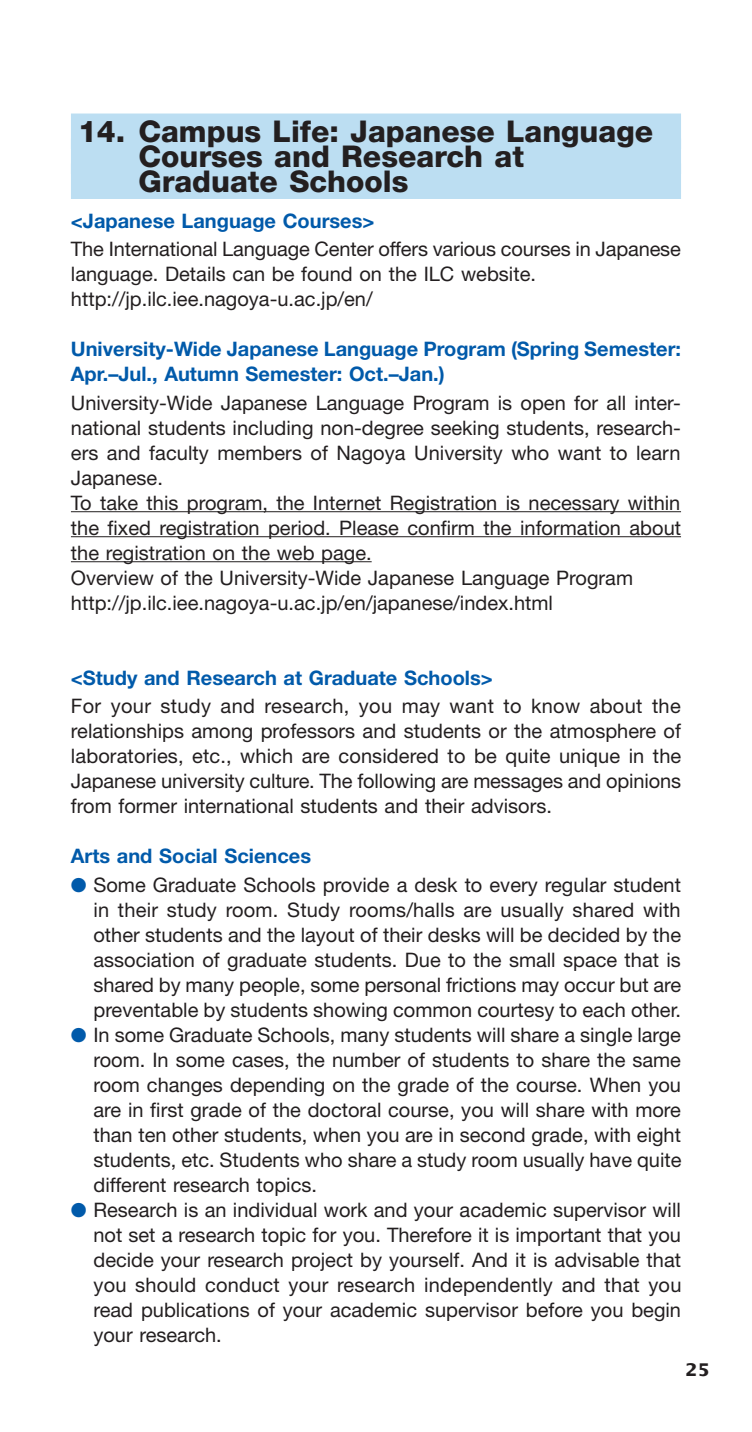
<style>
.page{position:relative;width:752px;height:1432px;background:#fff}
.page>*{position:absolute;margin:0;border:0;box-sizing:border-box;transform-origin:0 0}
.t1{font:800 30px/25px "Helvetica Neue LT Std";color:#231f20}
.t2{font:20px/25px "Helvetica Neue LT Std";color:#231f20;text-align:justify}
.t3{font:700 20px/25px "Helvetica Neue LT Std";color:#015aaa}
.t4{font:700 17.5px "Lucida Sans Std";color:#231f20}
.s1{color:#015aaa}
</style>
<div class="page">
<div style="left:71px;top:113px;width:609px;height:36px;background:#bcdef2"></div>
<div style="left:71px;top:138px;width:609px;height:36px;background:#bcdef2"></div>
<div style="left:71px;top:163px;width:609px;height:36px;background:#bcdef2"></div>
<hr style="left:71px;top:511px;width:609px;height:1px;background:#231f20">
<hr style="left:71px;top:536px;width:609px;height:1px;background:#231f20">
<hr style="left:71px;top:561px;width:300px;height:1px;background:#231f20">
<h1 class="t1" style="left:138px;top:119px;width:516px;text-indent:-60px">14. Campus Life: Japanese Language<br>Courses and Research at<br>Graduate Schools</h1>
<p class="t3" style="left:71px;top:207px;width:305px">&lt;Japanese Language Courses&gt;</p>
<p class="t2" style="left:71px;top:236px;width:611px;text-align:left">The International Language Center offers various courses in Japanese language. Details can be found on the ILC website. http://jp.ilc.iee.nagoya-u.ac.jp/en/</p>
<p class="t3" style="left:71px;top:336px;width:611px">University-Wide Japanese Language Program (Spring Semester:<br>Apr.–Jul., Autumn Semester: Oct.–Jan.)</p>
<p class="t2" style="left:71px;top:390px;width:611px;text-align:left">University-Wide Japanese Language Program is open for all inter&shy;national students including non-degree seeking students, research&shy;ers and faculty members of Nagoya University who want to learn Japanese.<br>To take this program, the Internet Registration is necessary within the fixed registration period. Please confirm the information about the registration on the web page.<br>Overview of the University-Wide Japanese Language Program http://jp.ilc.iee.nagoya-u.ac.jp/en/japanese/index.html</p>
<p class="t3" style="left:71px;top:664px;width:423px">&lt;Study and Research at Graduate Schools&gt;</p>
<p class="t2" style="left:71px;top:693px;width:611px">For your study and research, you may want to know about the relationships among professors and students or the atmosphere of laboratories, etc., which are considered to be quite unique in the Japanese university culture. The following are messages and opinions from former international students and their advisors.</p>
<p class="t3" style="left:71px;top:843px;width:242px">Arts and Social Sciences</p>
<p class="t2" style="left:93px;top:872px;width:589px;text-indent:-22px"><span class="s1">●</span> Some Graduate Schools provide a desk to every regular student in their study room. Study rooms/halls are usually shared with other students and the layout of their desks will be decided by the association of graduate students. Due to the small space that is shared by many people, some personal frictions may occur but are preventable by students showing common courtesy to each other.</p>
<p class="t2" style="left:93px;top:1022px;width:589px;text-indent:-22px"><span class="s1">●</span> In some Graduate Schools, many students will share a single large room. In some cases, the number of students to share the same room changes depending on the grade of the course. When you are in first grade of the doctoral course, you will share with more than ten other students, when you are in second grade, with eight students, etc. Students who share a study room usually have quite different research topics.</p>
<p class="t2" style="left:93px;top:1197px;width:589px;text-indent:-22px"><span class="s1">●</span> Research is an individual work and your academic supervisor will not set a research topic for you. Therefore it is important that you decide your research project by yourself. And it is advisable that you should conduct your research independently and that you read publications of your academic supervisor before you begin your research.</p>
<p class="t4" style="left:685px;top:1359px;width:26px">25</p>
</div>
